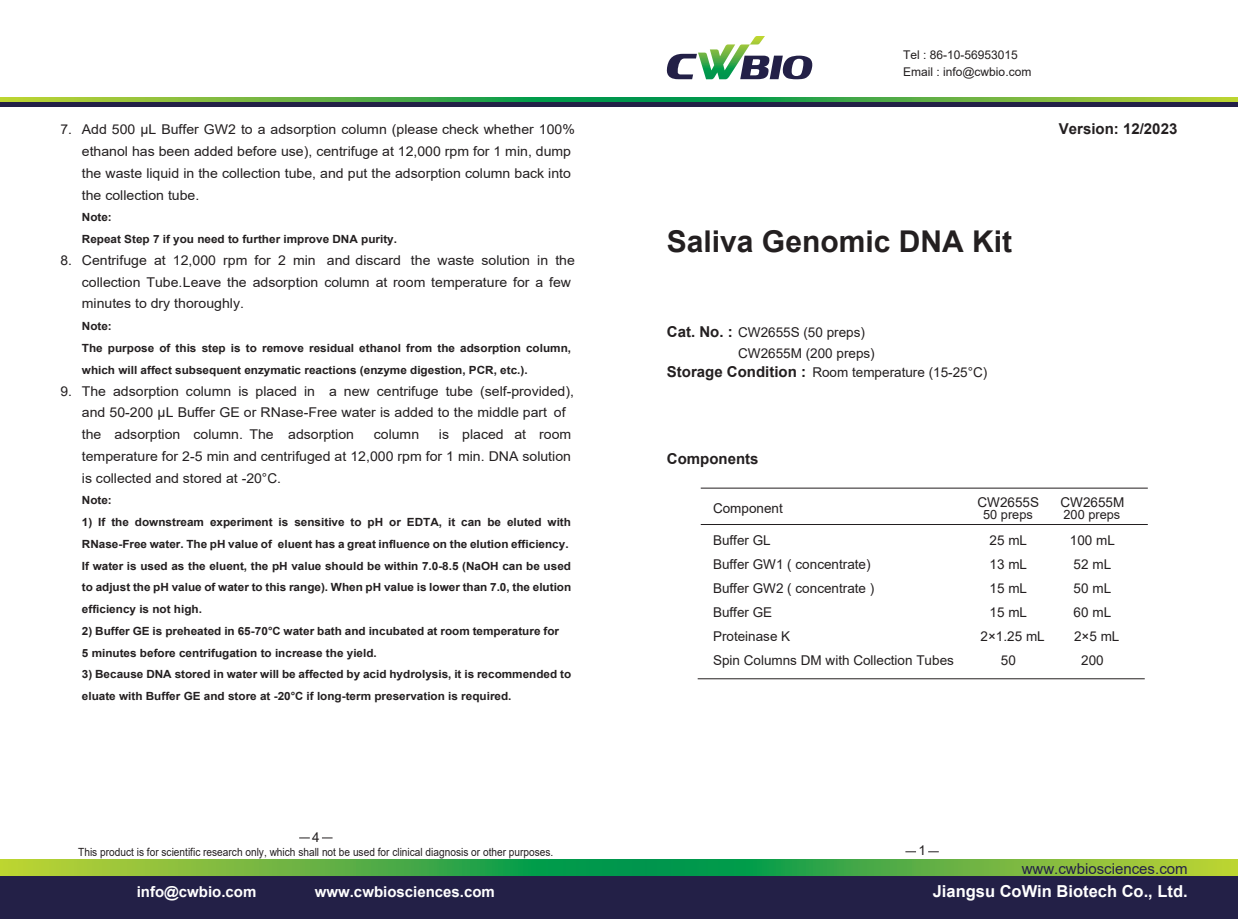
<style>
.page{position:relative;width:1238px;height:919px;background:#fff}
.page>*{position:absolute;margin:0;border:0;box-sizing:border-box;transform-origin:0 0}
.t1{font:700 30px "Arial";color:#231f20}
.t2{font:700 16.5px "Arial";color:#fff}
.t3{font:700 15px "Arial";color:#fff}
.t4{font:700 15px "Arial";color:#231f20}
.t5{font:15px "Arial";color:#232047}
.t6{font:13.5px/21.8px "Arial";color:#231f20;scale:1.04 1}
.t7{font:13.5px/24px "Arial";color:#231f20}
.t8{font:12.75px "Arial";color:#231f20}
.t9{font:12px/16.5px "Arial";color:#231f20}
.t10{font:700 11.25px/21.8px "Arial";color:#231f20;scale:1.04 1}
.t11{font:11.25px "Arial";color:#231f20;scale:.9 1}
.s1{font-weight:700;font-size:15px}
</style>
<div class="page">
<svg style="left:646px;top:98px;width:591px;height:4px;background:#5bb142"></svg>
<hr style="left:642px;top:102px;width:595px;height:4px;background:#232047">
<svg style="left:0;top:98px;width:646px;height:4px;background:#5bb142"></svg>
<hr style="left:0;top:102px;width:646px;height:4px;background:#232047">
<svg style="left:666px;top:36px;width:146px;height:43px"></svg>
<div style="left:642px;top:874px;width:595px;height:44px;background:#232047"></div>
<svg style="left:646px;top:859px;width:591px;height:16px;background:#5bb142"></svg>
<div style="left:0;top:874px;width:646px;height:44px;background:#232047"></div>
<svg style="left:0;top:859px;width:646px;height:16px;background:#5bb142"></svg>
<hr style="left:700px;top:487px;width:447px;height:1px;background:#231f20">
<hr style="left:700px;top:524px;width:447px;height:1px;background:#231f20">
<hr style="left:697px;top:678px;width:447px;height:1px;background:#231f20">
<p class="t7" style="left:61px;top:117px;width:13px">7.</p>
<p class="t7" style="left:61px;top:248px;width:13px">8.</p>
<p class="t7" style="left:61px;top:378px;width:13px">9.</p>
<p class="t6" style="left:82px;top:119px;width:475px">Add 500 μL Buffer GW2 to a adsorption column (please check whether 100% ethanol has been added before use), centrifuge at 12,000 rpm for 1 min, dump the waste liquid in the collection tube, and put the adsorption column back into the collection tube.</p>
<p class="t10" style="left:82px;top:207px;width:304px">Note:<br>Repeat Step 7 if you need to further improve DNA purity.</p>
<p class="t6" style="left:82px;top:249px;width:475px">Centrifuge at 12,000 rpm for 2 min and discard the waste solution in the collection Tube.Leave the adsorption column at room temperature for a few minutes to dry thoroughly.</p>
<p class="t10" style="left:82px;top:315px;width:472px">Note:<br>The purpose of this step is to remove residual ethanol from the adsorption column, which will affect subsequent enzymatic reactions (enzyme digestion, PCR, etc.).</p>
<p class="t6" style="left:82px;top:380px;width:475px">The adsorption column is placed in a new centrifuge tube (self-provided), and 50-200 μL Buffer GE or RNase-Free water is added to the middle part of the adsorption column. The adsorption</p>
<p class="t6" style="left:82px;top:423px;width:472px;text-align:justify;text-indent:357px">is placed at room temperature for 2-5 min and centrifuged at 12,000 rpm for 1 min. DNA solution is collected and stored at -20°C.</p>
<p class="t10" style="left:82px;top:489px;width:30px">Note:</p>
<p class="t10" style="left:82px;top:511px;width:472px">1) If the downstream experiment is sensitive to pH or EDTA, it can be eluted with RNase-Free water. The pH value of eluent has a great influence on the elution efficiency.<br>If water is used as the eluent, the pH value should be within 7.0-8.5 (NaOH can be used to adjust the pH value of water to this range). When pH value is lower than 7.0, the elution efficiency is not high.</p>
<p class="t10" style="left:82px;top:620px;width:460px">2) Buffer GE is preheated in 65-70°C water bath and incubated at room temperature for<br>5 minutes before centrifugation to increase the yield.</p>
<p class="t10" style="left:82px;top:663px;width:472px">3) Because DNA stored in water will be affected by acid hydrolysis, it is recommended to eluate with Buffer GE and store at -20°C if long-term preservation is required.</p>
<p class="t6" style="left:374px;top:423px;width:45px">column</p>
<p class="t7" style="left:312px;top:824px;width:9px">4</p>
<p class="t11" style="left:78px;top:844px;width:529px">This product is for scientific research only, which shall not be used for clinical diagnosis or other purposes.</p>
<p class="t9" style="left:903px;top:46px;width:130px">Tel : 86-10-56953015<br>Email : info@cwbio.com</p>
<h3 class="t4" style="left:1058px;top:118px;width:120px">Version: 12/2023</h3>
<h1 class="t1" style="left:666px;top:220px;width:347px">Saliva Genomic DNA Kit</h1>
<p class="t7" style="left:738px;top:321px;width:138px;line-height:21px;text-indent:-71px"><span class="s1">Cat. No. :</span> CW2655S (50 preps)<br>CW2655M (200 preps)</p>
<p class="t7" style="left:666px;top:360px;width:322px"><span class="s1">Storage Condition :</span> Room temperature (15-25°C)</p>
<h3 class="t4" style="left:666px;top:448px;width:93px">Components</h3>
<p class="t7" style="left:713px;top:496px;width:71px">Component</p>
<p class="t7" style="left:977px;top:490px;width:63px">CW2655S</p>
<p class="t8" style="left:983px;top:505px;width:51px">50 preps</p>
<p class="t7" style="left:713px;top:528px;width:242px">Buffer GL<br>Buffer GW1 ( concentrate)<br>Buffer GW2 ( concentrate )<br>Buffer GE<br>Proteinase K<br>Spin Columns DM with Collection Tubes</p>
<p class="t7" style="left:989px;top:528px;width:39px">25 mL</p>
<p class="t7" style="left:989px;top:552px;width:39px">13 mL</p>
<p class="t7" style="left:989px;top:576px;width:39px">15 mL</p>
<p class="t7" style="left:989px;top:600px;width:39px">15 mL</p>
<p class="t7" style="left:980px;top:624px;width:66px">2×1.25 mL</p>
<p class="t7" style="left:1000px;top:648px;width:17px">50</p>
<p class="t7" style="left:1060px;top:490px;width:65px">CW2655M</p>
<p class="t8" style="left:1063px;top:505px;width:58px">200 preps</p>
<p class="t7" style="left:1069px;top:528px;width:51px;text-align:center">100 mL<br>52 mL<br>50 mL<br>60 mL<br>2×5 mL<br>200</p>
<p class="t7" style="left:918px;top:838px;width:9px">1</p>
<h3 class="t5" style="left:1021px;top:857px;width:167px">www.cwbiosciences.com</h3>
<h3 class="t3" style="left:137px;top:880px;width:121px">info@cwbio.com</h3>
<h3 class="t3" style="left:315px;top:880px;width:181px">www.cwbiosciences.com</h3>
<h2 class="t2" style="left:932px;top:879px;width:256px">Jiangsu CoWin Biotech Co., Ltd.</h2>
</div>
